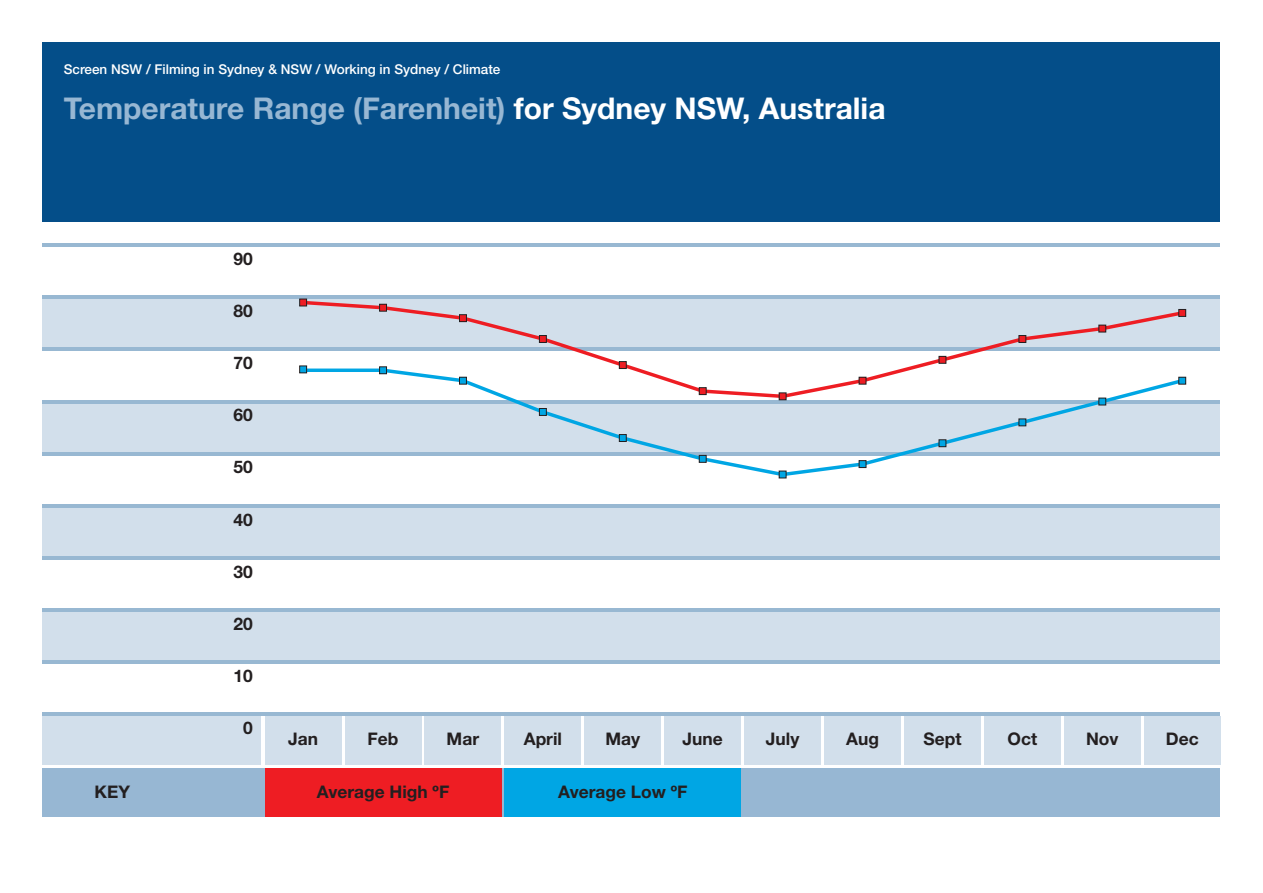
<style>
.page{position:relative;width:1263px;height:893px;background:#fff}
.page>*{position:absolute;margin:0;border:0;box-sizing:border-box;transform-origin:0 0}
.Section_Titles{font:700 30px "Helvetica Neue";color:#97b7d3}
.t1{font:700 17.4px "Helvetica Neue";color:#231f20}
.t2{font:500 13.5px "Helvetica Neue";color:#fff}
.s1{color:#fff}
</style>
<div class="page">
<div style="left:43px;top:43px;width:1177px;height:179px;background:#044e89"></div>
<div style="left:265px;top:716px;width:76px;height:49px;background:#d2dfeb"></div>
<div style="left:345px;top:716px;width:76px;height:49px;background:#d2dfeb"></div>
<div style="left:425px;top:716px;width:76px;height:49px;background:#d2dfeb"></div>
<div style="left:505px;top:716px;width:76px;height:49px;background:#d2dfeb"></div>
<div style="left:585px;top:716px;width:76px;height:49px;background:#d2dfeb"></div>
<div style="left:664px;top:716px;width:77px;height:49px;background:#d2dfeb"></div>
<div style="left:744px;top:716px;width:77px;height:49px;background:#d2dfeb"></div>
<div style="left:824px;top:716px;width:77px;height:49px;background:#d2dfeb"></div>
<div style="left:904px;top:716px;width:77px;height:49px;background:#d2dfeb"></div>
<div style="left:984px;top:716px;width:76px;height:49px;background:#d2dfeb"></div>
<div style="left:1064px;top:716px;width:76px;height:49px;background:#d2dfeb"></div>
<div style="left:1144px;top:716px;width:76px;height:49px;background:#d2dfeb"></div>
<div style="left:43px;top:716px;width:218px;height:49px;background:#d2dfeb"></div>
<div style="left:43px;top:612px;width:1177px;height:48px;background:#d2dfeb"></div>
<div style="left:43px;top:507px;width:1177px;height:49px;background:#d2dfeb"></div>
<div style="left:43px;top:403px;width:1177px;height:49px;background:#d2dfeb"></div>
<div style="left:43px;top:299px;width:1177px;height:49px;background:#d2dfeb"></div>
<div style="left:43px;top:768px;width:1177px;height:49px;background:#97b7d3"></div>
<div style="left:265px;top:768px;width:236px;height:49px;background:#ee1d23"></div>
<div style="left:505px;top:768px;width:236px;height:49px;background:#00a6e4"></div>
<hr style="left:43px;top:400px;width:1177px;height:3px;background:#98b8d2">
<hr style="left:43px;top:348px;width:1177px;height:3px;background:#98b8d2">
<hr style="left:43px;top:296px;width:1177px;height:3px;background:#98b8d2">
<hr style="left:43px;top:243px;width:1177px;height:4px;background:#98b8d2">
<hr style="left:43px;top:452px;width:1177px;height:3px;background:#98b8d2">
<hr style="left:43px;top:504px;width:1177px;height:3px;background:#98b8d2">
<hr style="left:43px;top:556px;width:1177px;height:4px;background:#98b8d2">
<hr style="left:43px;top:608px;width:1177px;height:4px;background:#98b8d2">
<hr style="left:43px;top:660px;width:1177px;height:4px;background:#98b8d2">
<hr style="left:43px;top:712px;width:1177px;height:4px;background:#98b8d2">
<svg style="left:299px;top:299px;width:887px;height:180px"></svg>
<div style="left:300px;top:299px;width:7px;height:7px;background:#ee1d23"></div>
<div style="left:299px;top:299px;width:8px;height:7px;border:1px solid #231f20"></div>
<div style="left:380px;top:304px;width:6px;height:7px;background:#ee1d23"></div>
<div style="left:379px;top:304px;width:8px;height:8px;border:1px solid #231f20"></div>
<div style="left:459px;top:315px;width:7px;height:7px;background:#ee1d23"></div>
<div style="left:459px;top:314px;width:8px;height:8px;border:1px solid #231f20"></div>
<div style="left:539px;top:335px;width:7px;height:7px;background:#ee1d23"></div>
<div style="left:539px;top:335px;width:8px;height:8px;border:1px solid #231f20"></div>
<div style="left:619px;top:362px;width:7px;height:7px;background:#ee1d23"></div>
<div style="left:619px;top:361px;width:8px;height:8px;border:1px solid #231f20"></div>
<div style="left:699px;top:388px;width:7px;height:7px;background:#ee1d23"></div>
<div style="left:699px;top:387px;width:8px;height:8px;border:1px solid #231f20"></div>
<div style="left:779px;top:393px;width:7px;height:7px;background:#ee1d23"></div>
<div style="left:859px;top:377px;width:7px;height:7px;background:#ee1d23"></div>
<div style="left:859px;top:377px;width:7px;height:8px;border:1px solid #231f20"></div>
<div style="left:939px;top:356px;width:7px;height:7px;background:#ee1d23"></div>
<div style="left:938px;top:356px;width:8px;height:8px;border:1px solid #231f20"></div>
<div style="left:1019px;top:335px;width:7px;height:7px;background:#ee1d23"></div>
<div style="left:1018px;top:335px;width:8px;height:8px;border:1px solid #231f20"></div>
<div style="left:1099px;top:325px;width:7px;height:7px;background:#ee1d23"></div>
<div style="left:1179px;top:309px;width:7px;height:7px;background:#ee1d23"></div>
<div style="left:1178px;top:309px;width:8px;height:8px;border:1px solid #231f20"></div>
<div style="left:300px;top:366px;width:7px;height:7px;background:#00a6e4"></div>
<div style="left:299px;top:365px;width:8px;height:8px;border:1px solid #231f20"></div>
<div style="left:380px;top:367px;width:6px;height:7px;background:#00a6e4"></div>
<div style="left:379px;top:366px;width:8px;height:8px;border:1px solid #231f20"></div>
<div style="left:459px;top:377px;width:7px;height:7px;background:#00a6e4"></div>
<div style="left:459px;top:377px;width:8px;height:8px;border:1px solid #231f20"></div>
<div style="left:539px;top:408px;width:7px;height:7px;background:#00a6e4"></div>
<div style="left:539px;top:408px;width:8px;height:8px;border:1px solid #231f20"></div>
<div style="left:619px;top:435px;width:7px;height:6px;background:#00a6e4"></div>
<div style="left:619px;top:434px;width:8px;height:8px;border:1px solid #231f20"></div>
<div style="left:699px;top:455px;width:7px;height:7px;background:#00a6e4"></div>
<div style="left:699px;top:455px;width:8px;height:8px;border:1px solid #231f20"></div>
<div style="left:779px;top:471px;width:7px;height:7px;background:#00a6e4"></div>
<div style="left:859px;top:461px;width:7px;height:7px;background:#00a6e4"></div>
<div style="left:859px;top:460px;width:7px;height:8px;border:1px solid #231f20"></div>
<div style="left:939px;top:440px;width:7px;height:7px;background:#00a6e4"></div>
<div style="left:938px;top:439px;width:8px;height:8px;border:1px solid #231f20"></div>
<div style="left:1019px;top:419px;width:7px;height:7px;background:#00a6e4"></div>
<div style="left:1099px;top:398px;width:7px;height:7px;background:#00a6e4"></div>
<div style="left:1098px;top:398px;width:8px;height:7px;border:1px solid #231f20"></div>
<div style="left:1179px;top:377px;width:7px;height:7px;background:#00a6e4"></div>
<div style="left:1178px;top:377px;width:8px;height:8px;border:1px solid #231f20"></div>
<p class="t2" style="left:64px;top:61px;width:438px">Screen NSW / Filming in Sydney &amp; NSW / Working in Sydney / Climate</p>
<p class="Section_Titles" style="left:64px;top:90px;width:823px">Temperature Range (Farenheit) <span class="s1">for Sydney NSW, Australia</span></p>
<p class="t1" style="left:233px;top:248px;width:21px">90</p>
<p class="t1" style="left:233px;top:300px;width:21px">80</p>
<p class="t1" style="left:233px;top:352px;width:21px">70</p>
<p class="t1" style="left:233px;top:404px;width:21px">60</p>
<p class="t1" style="left:233px;top:456px;width:21px">50</p>
<p class="t1" style="left:233px;top:509px;width:21px">40</p>
<p class="t1" style="left:233px;top:561px;width:21px">30</p>
<p class="t1" style="left:233px;top:613px;width:21px">20</p>
<p class="t1" style="left:233px;top:665px;width:21px">10</p>
<p class="t1" style="left:243px;top:717px;width:11px">0</p>
<p class="t1" style="left:288px;top:727px;width:31px">Jan</p>
<p class="t1" style="left:368px;top:727px;width:32px">Feb</p>
<p class="t1" style="left:447px;top:727px;width:34px">Mar</p>
<p class="t1" style="left:524px;top:727px;width:40px">April</p>
<p class="t1" style="left:605px;top:727px;width:36px">May</p>
<p class="t1" style="left:683px;top:727px;width:42px">June</p>
<p class="t1" style="left:766px;top:727px;width:35px">July</p>
<p class="t1" style="left:846px;top:727px;width:34px">Aug</p>
<p class="t1" style="left:923px;top:727px;width:39px">Sept</p>
<p class="t1" style="left:1007px;top:727px;width:31px">Oct</p>
<p class="t1" style="left:1086px;top:727px;width:34px">Nov</p>
<p class="t1" style="left:1166px;top:727px;width:34px">Dec</p>
<p class="t1" style="left:95px;top:781px;width:37px">KEY</p>
<p class="t1" style="left:317px;top:781px;width:134px">Average High ºF</p>
<p class="t1" style="left:558px;top:781px;width:131px">Average Low ºF</p>
</div>
